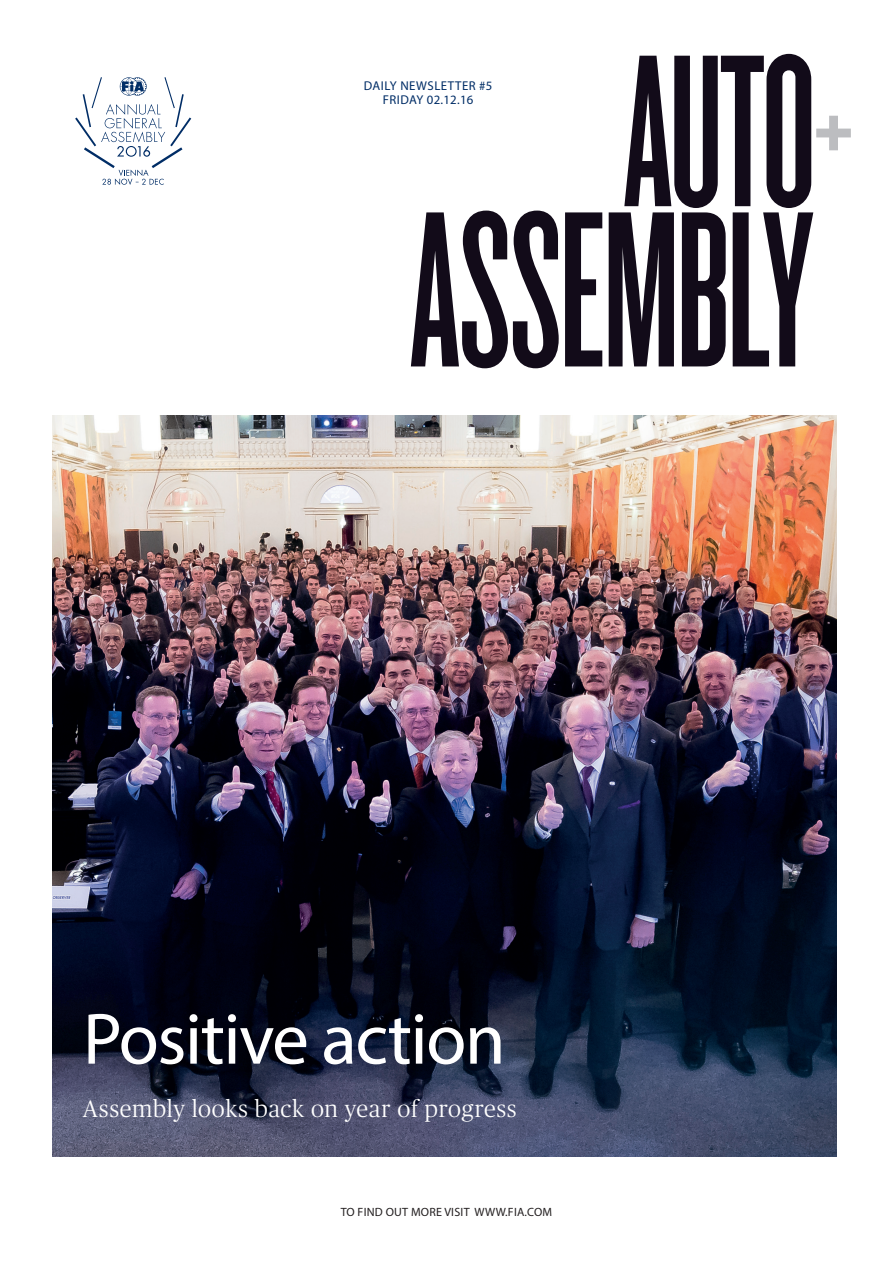
<style>
.page{position:relative;width:893px;height:1263px;background:#fff}
.page>*{position:absolute;margin:0;border:0;box-sizing:border-box;transform-origin:0 0}
.t1{font:231.3px "Knockout HTF46 Flyweight";letter-spacing:-.01em;color:#120b19}
.t2{font:225.9px "Knockout HTF46 Flyweight";color:#120b19}
.t3{font:73.35px "Myriad Pro";letter-spacing:-.02em;color:#fff}
.t4{font:300 24px "Publico";letter-spacing:.03em;color:#fff}
.t5{font:12.75px/13px "Myriad Pro";letter-spacing:.04em;color:#002d66;text-align:center}
.t6{font:12px "Myriad Pro";letter-spacing:.02em;color:#231f20}
</style>
<div class="page">
<img style="left:53px;top:415px;width:784px;height:742px">
<div style="left:829px;top:116px;width:9px;height:34px;background:#bcbdc0"></div>
<div style="left:816px;top:129px;width:35px;height:8px;background:#bcbdc0"></div>
<svg style="left:75px;top:77px;width:116px;height:108px"></svg>
<h2 class="t2" style="left:623px;top:21px;width:194px">AUTO</h2>
<h1 class="t1" style="left:410px;top:177px;width:405px">ASSEMBLY</h1>
<p class="t5" style="left:364px;top:79px;width:130px">DAILY NEWSLETTER #5<br>FRIDAY 02.12.16</p>
<h3 class="t3" style="left:83px;top:994px;width:424px">Positive action</h3>
<p class="t4" style="left:83px;top:1092px;width:435px">Assembly looks back on year of progress</p>
<p class="t6" style="left:341px;top:1205px;width:213px">TO FIND OUT MORE VISIT WWW.FIA.COM</p>
</div>
